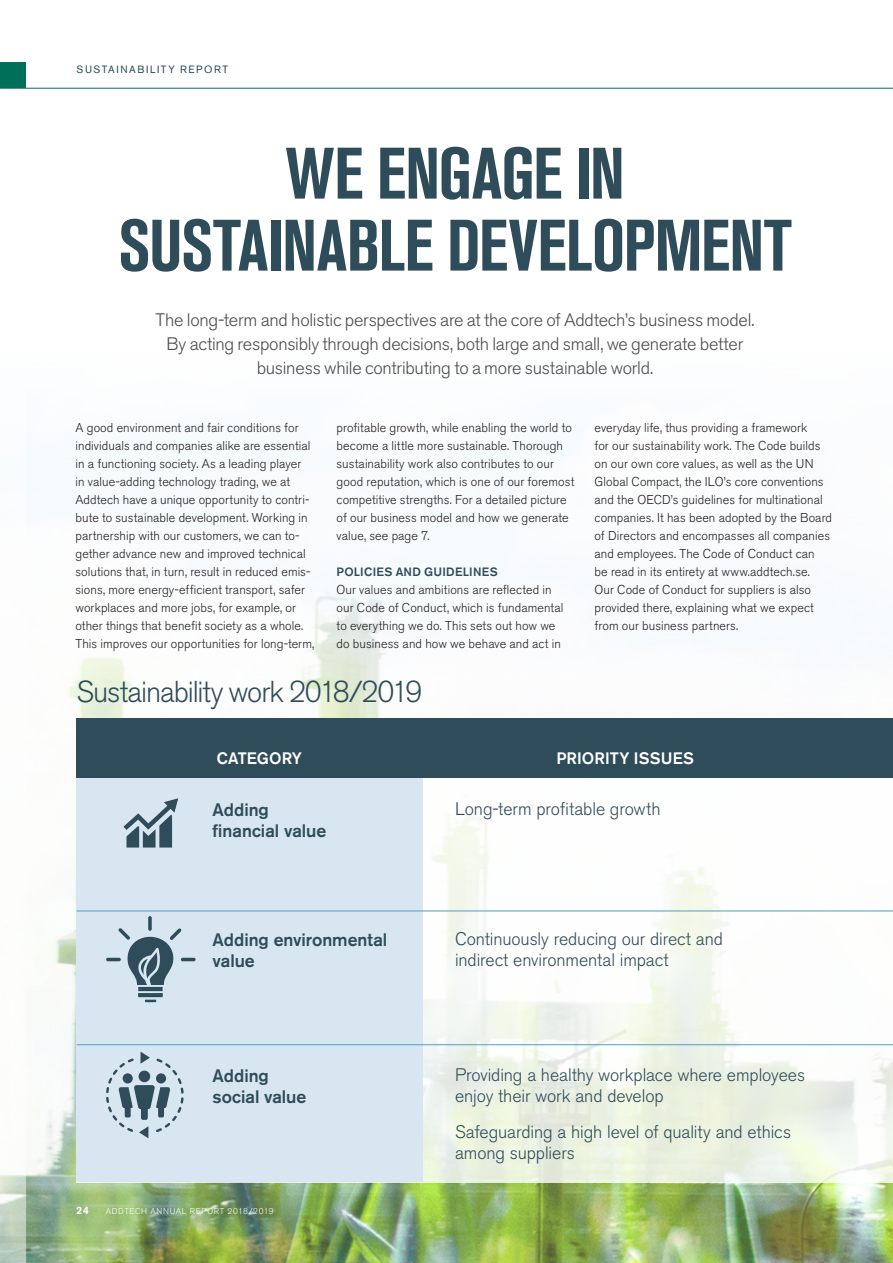
<style>
.page{position:relative;width:893px;height:1263px;background:#fff}
.page>*{position:absolute;margin:0;border:0;box-sizing:border-box;transform-origin:0 0}
.Rubrik_1{font:700 condensed 72px/72px "Akzidenz Grotesk BE";letter-spacing:-.01em;color:#2e4c59;text-align:center}
.Notrubrik{font:300 30px "Akzidenz Grotesk BE";letter-spacing:-.035em;color:#2e4c59}
.Not_bröd_cia{font:300 18px/21px "Akzidenz Grotesk BE";letter-spacing:-.005em;color:#2e4c59}
.ingress{font:300 18px/24px "Akzidenz Grotesk BE";letter-spacing:-.015em;color:#4b4c4d;text-align:center}
.Not_bröd_cia-2{font:500 18px/21px "Akzidenz Grotesk BE";letter-spacing:-.005em;color:#2e4c59}
.Not_bröd_cia-3{font:500 16.5px "Akzidenz Grotesk BE";letter-spacing:.005em;color:#fff}
.Bröd_framvagn{font:300 12.75px/18px "Akzidenz Grotesk BE";letter-spacing:.005em;color:#231f20}
.Mellanrubrik{font:500 12px "Akzidenz Grotesk BE";letter-spacing:.025em;color:#2e4c59}
.Sidnavigering_VÄ{font:10.5px "Akzidenz Grotesk BE";letter-spacing:.15em;color:#2e4c59}
.sidnummer{font:700 10.5px "Akzidenz Grotesk BE";color:#fff}
.sidnummer-2{font:300 8.4px "Akzidenz Grotesk BE";letter-spacing:.085em;color:#fff}
</style>
<div class="page">
<img style="left:26px;top:87px;width:867px;height:1176px">
<div style="left:0;top:63px;width:26px;height:25px;background:#006f59"></div>
<svg style="left:423px;top:778px;width:470px;height:404px"></svg>
<div style="left:77px;top:736px;width:346px;height:446px;background:#d7e6f1"></div>
<hr style="left:77px;top:911px;width:816px;height:1px;background:#519dc5">
<hr style="left:77px;top:1044px;width:816px;height:1px;background:#519dc5">
<div style="left:77px;top:718px;width:816px;height:60px;background:#2e4c59"></div>
<hr style="left:106px;top:958px;width:15px;height:3px;background:#2e4c59;border-radius:2px">
<svg style="left:148px;top:916px;width:4px;height:15px"></svg>
<svg style="left:118px;top:928px;width:63px;height:74px"></svg>
<hr style="left:181px;top:958px;width:15px;height:3px;background:#2e4c59;border-radius:2px">
<svg style="left:106px;top:1051px;width:78px;height:87px"></svg>
<svg style="left:123px;top:798px;width:55px;height:49px"></svg>
<hr style="left:0;top:88px;width:893px;height:1px;background:#006f59">
<p class="Sidnavigering_VÄ" style="left:77px;top:63px;width:153px">SUSTAINABILITY REPORT</p>
<p class="Rubrik_1" style="left:118px;top:138px;width:675px">WE ENGAGE IN<br>SUSTAINABLE DEVELOPMENT</p>
<p class="ingress" style="left:155px;top:308px;width:600px">The long-term and holistic perspectives are at the core of Addtech’s business model.<br>By acting responsibly through decisions, both large and small, we generate better business while contributing to a more sustainable world.</p>
<p class="Bröd_framvagn" style="left:75px;top:419px;width:240px">A good environment and fair conditions for individuals and companies alike are essential in a functioning society. As a leading player<br>in value-adding technology trading, we at Addtech have a unique opportunity to contri&shy;bute to sustainable development. Working in partnership with our customers, we can to&shy;gether advance new and improved technical solutions that, in turn, result in reduced emis&shy;sions, more energy-efficient transport, safer workplaces and more jobs, for example, or other things that benefit society as a whole.<br>This improves our opportunities for long-term,</p>
<p class="Bröd_framvagn" style="left:337px;top:419px;width:239px">profitable growth, while enabling the world to become a little more sustainable. Thorough sustainability work also contributes to our good reputation, which is one of our foremost competitive strengths. For a detailed picture of our business model and how we generate value, see page 7.</p>
<p class="Mellanrubrik" style="left:337px;top:564px;width:163px">POLICIES AND GUIDELINES</p>
<p class="Bröd_framvagn" style="left:337px;top:581px;width:228px">Our values and ambitions are reflected in our Code of Conduct, which is fundamental to everything we do. This sets out how we do business and how we behave and act in</p>
<p class="Notrubrik" style="left:77px;top:674px;width:347px">Sustainability work 2018/2019</p>
<p class="Bröd_framvagn" style="left:595px;top:419px;width:239px">everyday life, thus providing a framework<br>for our sustainability work. The Code builds on our own core values, as well as the UN Global Compact, the ILO’s core conventions and the OECD’s guidelines for multinational companies. It has been adopted by the Board of Directors and encompasses all companies and employees. The Code of Conduct can<br>be read in its entirety at www.addtech.se.<br>Our Code of Conduct for suppliers is also provided there, explaining what we expect from our business partners.</p>
<p class="Not_bröd_cia-3" style="left:217px;top:748px;width:87px">CATEGORY</p>
<p class="Not_bröd_cia-3" style="left:556px;top:748px;width:139px">PRIORITY ISSUES</p>
<p class="Not_bröd_cia-2" style="left:213px;top:799px;width:58px">Adding</p>
<p class="Not_bröd_cia-2" style="left:213px;top:820px;width:115px">financial value</p>
<p class="Not_bröd_cia" style="left:455px;top:799px;width:207px">Long-term profitable growth</p>
<p class="Not_bröd_cia-2" style="left:213px;top:929px;width:176px">Adding environmental</p>
<p class="Not_bröd_cia-2" style="left:213px;top:950px;width:44px">value</p>
<p class="Not_bröd_cia" style="left:455px;top:928px;width:269px">Continuously reducing our direct and indirect environmental impact</p>
<p class="Not_bröd_cia-2" style="left:213px;top:1065px;width:95px">Adding social value</p>
<p class="Not_bröd_cia" style="left:455px;top:1064px;width:352px">Providing a healthy workplace where employees enjoy their work and develop</p>
<p class="Not_bröd_cia" style="left:455px;top:1121px;width:338px">Safeguarding a high level of quality and ethics among suppliers</p>
<p class="sidnummer" style="left:77px;top:1204px;width:14px">24</p>
<p class="sidnummer-2" style="left:106px;top:1206px;width:169px">ADDTECH ANNUAL REPORT 2018/2019</p>
</div>
